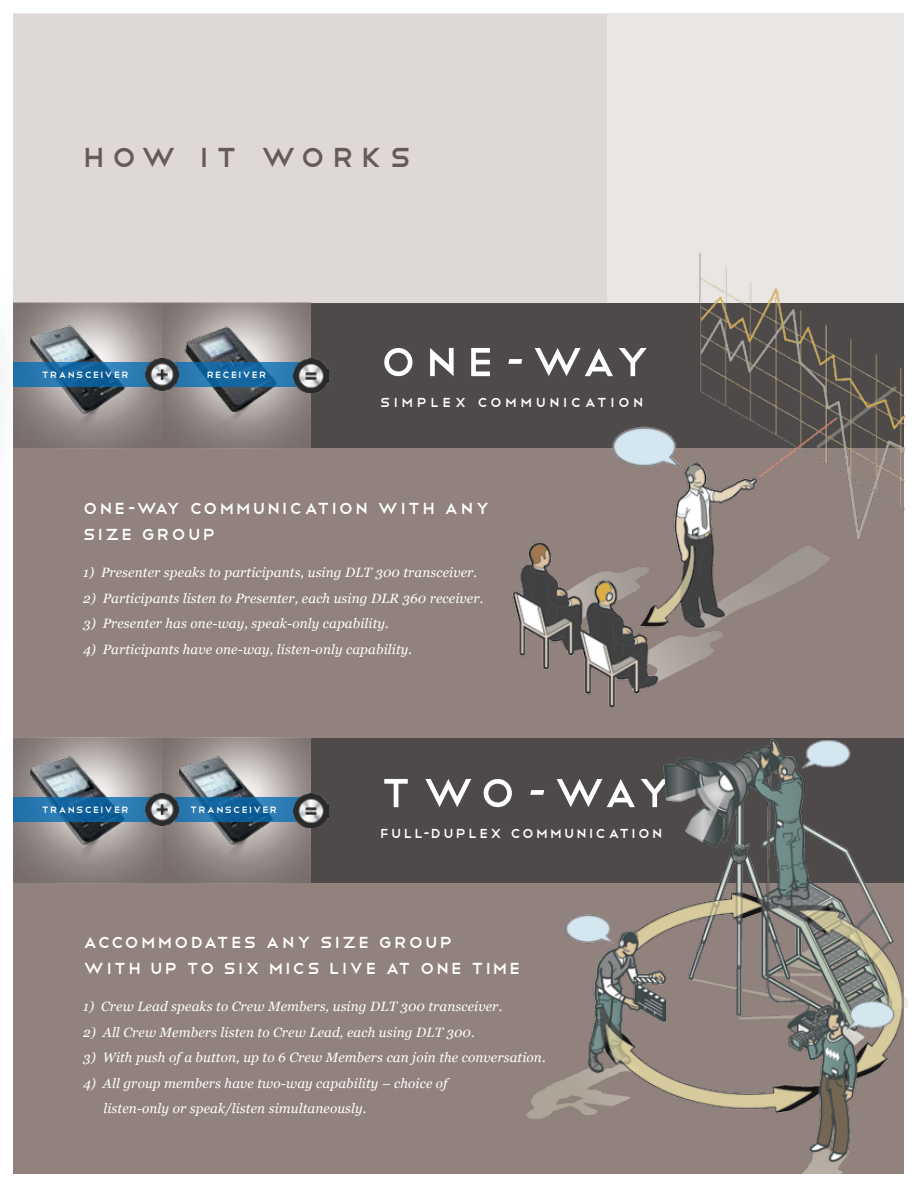
<style>
.page{position:relative;width:918px;height:1188px;background:#fff}
.page>*{position:absolute;margin:0;border:0;box-sizing:border-box;transform-origin:0 0}
.t1{font:52.8px "Telegrafico";letter-spacing:.015em;color:#fff}
.t2{font:36px "Telegrafico";letter-spacing:.2em;color:#675b56}
.t3{font:21px/25.5px "Telegrafico";letter-spacing:.1em;color:#fff}
.t4{font:17.1px "Telegrafico";letter-spacing:.13em;color:#fff}
.t5{font:17.1px "Telegrafico";letter-spacing:.2em;color:#fff}
.t6{font:italic 13.5px/25.5px "Georgia";letter-spacing:.01em;color:#fff}
.t7{font:12px "Telegrafico";letter-spacing:.1em;color:#fff}
.s1{font-family:"Helvetica";font-style:italic}
</style>
<div class="page">
<div style="left:0;top:268px;width:37px;height:879px;background:linear-gradient(to bottom,#fbfbfb,#fff)"></div>
<div style="left:14px;top:303px;width:890px;height:145px;background:#4d4a49"></div>
<div style="left:14px;top:737px;width:890px;height:146px;background:#4d4a49"></div>
<div style="left:14px;top:13px;width:890px;height:290px;background:#eae6e4"></div>
<div style="left:14px;top:448px;width:890px;height:290px;background:#91827e"></div>
<div style="left:14px;top:14px;width:594px;height:289px;background:#ded9d6"></div>
<div style="left:14px;top:883px;width:890px;height:291px;background:#91827e"></div>
<img style="left:14px;top:303px;width:152px;height:145px">
<img style="left:6px;top:306px;width:155px;height:144px">
<img style="left:6px;top:737px;width:149px;height:144px">
<img style="left:155px;top:737px;width:155px;height:144px">
<img style="left:166px;top:303px;width:145px;height:145px">
<img style="left:526px;top:757px;width:382px;height:417px">
<img style="left:512px;top:217px;width:392px;height:540px">
<svg style="left:14px;top:362px;width:132px;height:25px;background:#1e6ea7"></svg>
<svg style="left:14px;top:797px;width:132px;height:25px;background:#1d6da6"></svg>
<svg style="left:178px;top:797px;width:116px;height:25px;background:#1c6ca5"></svg>
<svg style="left:178px;top:362px;width:116px;height:25px;background:#1d6da6"></svg>
<img style="left:146px;top:358px;width:32px;height:33px">
<img style="left:146px;top:793px;width:32px;height:32px">
<img style="left:294px;top:358px;width:34px;height:35px">
<img style="left:294px;top:793px;width:34px;height:35px">
<h2 class="t2" style="left:83px;top:134px;width:330px">how it works</h2>
<p class="t7" style="left:42px;top:367px;width:88px">transceiver</p>
<p class="t7" style="left:207px;top:367px;width:61px">receiver</p>
<h1 class="t1" style="left:380px;top:327px;width:272px">One<span class="s1">-</span>way</h1>
<p class="t5" style="left:380px;top:391px;width:265px">simplex communication</p>
<h3 class="t3" style="left:83px;top:494px;width:408px">One<span class="s1">-</span>way communication with any size group</h3>
<p class="t6" style="left:83px;top:560px;width:396px">1) Presenter speaks to participants, using DLT 300 transceiver.</p>
<p class="t6" style="left:83px;top:586px;width:402px">2) Participants listen to Presenter, each using DLR 360 receiver.</p>
<p class="t6" style="left:83px;top:611px;width:307px">3) Presenter has one-way, speak-only capability.</p>
<p class="t6" style="left:83px;top:637px;width:331px">4) Participants have one-way, listen-only capability.</p>
<p class="t7" style="left:42px;top:802px;width:88px">transceiver</p>
<p class="t7" style="left:190px;top:802px;width:88px">transceiver</p>
<h1 class="t1" style="left:380px;top:758px;width:294px">two<span class="s1">-</span>way</h1>
<p class="t4" style="left:380px;top:822px;width:284px">full<span class="s1">-</span>duplex communication</p>
<h3 class="t3" style="left:83px;top:928px;width:438px">Accommodates any size group<br>with up to six mics live at one time</h3>
<p class="t6" style="left:83px;top:994px;width:421px">1) Crew Lead speaks to Crew Members, using DLT 300 transceiver.</p>
<p class="t6" style="left:83px;top:1019px;width:393px">2) All Crew Members listen to Crew Lead, each using DLT 300.</p>
<p class="t6" style="left:83px;top:1045px;width:464px">3) With push of a button, up to 6 Crew Members can join the conversation.</p>
<p class="t6" style="left:103px;top:1070px;width:346px;text-indent:-20px">4) All group members have two-way capability – choice of listen-only or speak/listen simultaneously.</p>
</div>
